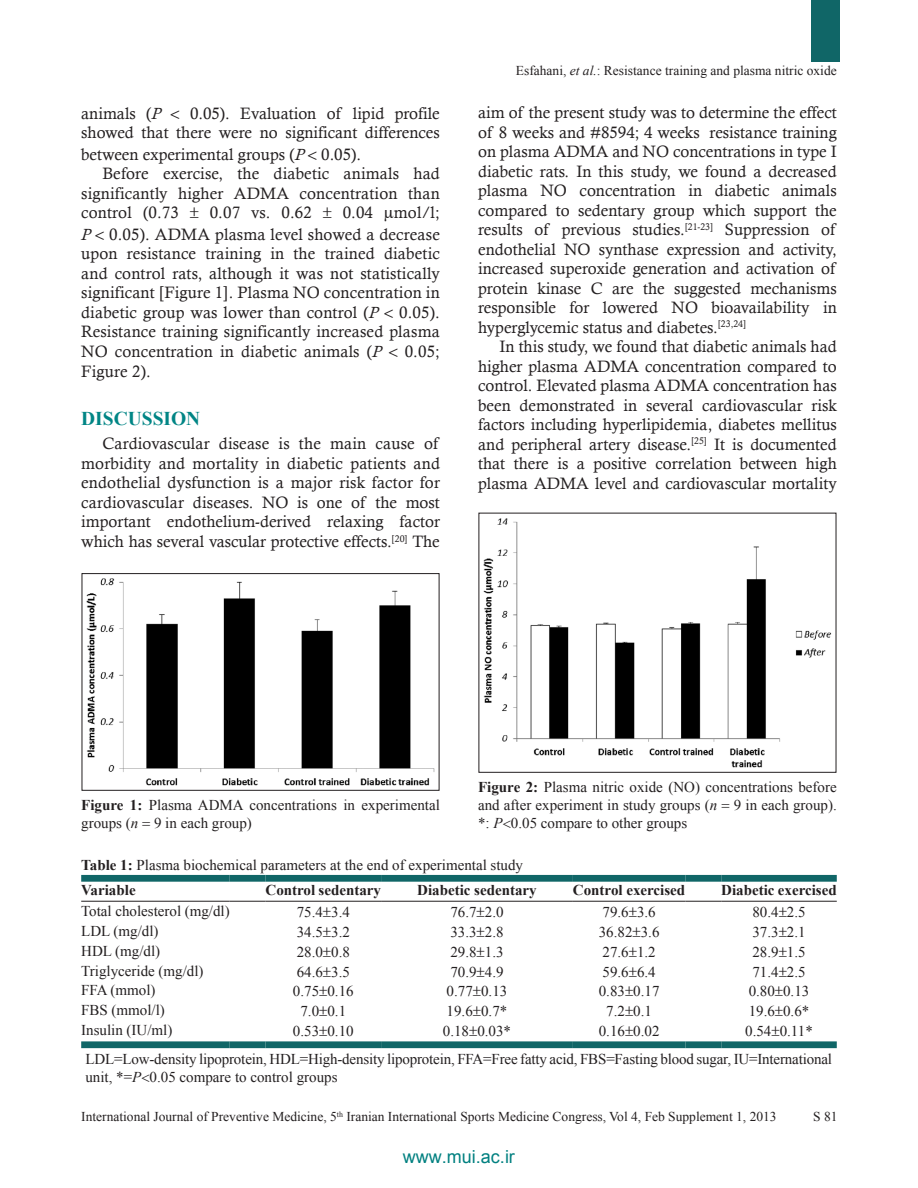
<style>
.page{position:relative;width:918px;height:1188px;background:#fff}
.page>*{position:absolute;margin:0;border:0;box-sizing:border-box;transform-origin:0 0}
.t1{font:700 19.5px "Times New Roman";color:#008585}
.t2{font:18px "Arial";color:#008080}
.TX{font:16.5px/19.5px "Calisto";color:#231f20;text-align:justify}
.TB{font:15px "Times New Roman";color:#231f20}
.FGC{font:15px/18px "Times New Roman";color:#231f20}
.TFN{font:15px/18px "Times New Roman";letter-spacing:-.01em;color:#231f20}
.TCH{font:700 15px "Times New Roman";color:#231f20}
.TT{font:15px "Times New Roman";color:#231f20}
.TBL{font:15px "Times New Roman";color:#231f20}
.t3{font:13.5px "Times New Roman";color:#231f20}
.s1{font-style:italic}
.s2{font-weight:700}
</style>
<div class="page">
<div style="left:811px;top:0;width:29px;height:61px;background:#106667"></div>
<div style="left:81px;top:1041px;width:149px;height:7px;background:#106667"></div>
<div style="left:230px;top:1041px;width:36px;height:7px;background:#106667"></div>
<div style="left:266px;top:1041px;width:115px;height:7px;background:#106667"></div>
<div style="left:381px;top:1041px;width:36px;height:7px;background:#106667"></div>
<div style="left:417px;top:1041px;width:120px;height:7px;background:#106667"></div>
<div style="left:537px;top:1041px;width:36px;height:7px;background:#106667"></div>
<div style="left:573px;top:1041px;width:112px;height:7px;background:#106667"></div>
<div style="left:685px;top:1041px;width:36px;height:7px;background:#106667"></div>
<div style="left:721px;top:1041px;width:116px;height:7px;background:#106667"></div>
<hr style="left:81px;top:901px;width:149px;height:1px;background:#231f20">
<hr style="left:230px;top:901px;width:36px;height:1px;background:#231f20">
<hr style="left:266px;top:901px;width:115px;height:1px;background:#231f20">
<hr style="left:381px;top:901px;width:36px;height:1px;background:#231f20">
<hr style="left:417px;top:901px;width:120px;height:1px;background:#231f20">
<hr style="left:537px;top:901px;width:36px;height:1px;background:#231f20">
<hr style="left:573px;top:901px;width:112px;height:1px;background:#231f20">
<hr style="left:685px;top:901px;width:36px;height:1px;background:#231f20">
<hr style="left:721px;top:901px;width:116px;height:1px;background:#231f20">
<div style="left:81px;top:875px;width:149px;height:7px;background:#106667"></div>
<div style="left:230px;top:875px;width:36px;height:7px;background:#106667"></div>
<div style="left:266px;top:875px;width:115px;height:7px;background:#106667"></div>
<div style="left:381px;top:875px;width:36px;height:7px;background:#106667"></div>
<div style="left:417px;top:875px;width:120px;height:7px;background:#106667"></div>
<div style="left:537px;top:875px;width:36px;height:7px;background:#106667"></div>
<div style="left:573px;top:875px;width:112px;height:7px;background:#106667"></div>
<div style="left:685px;top:875px;width:36px;height:7px;background:#106667"></div>
<div style="left:721px;top:875px;width:116px;height:7px;background:#106667"></div>
<img style="left:86px;top:578px;width:349px;height:208px">
<div style="left:82px;top:573px;width:357px;height:218px;border:1px solid #231f20"></div>
<img style="left:483px;top:518px;width:349px;height:250px">
<p class="TX" style="left:81px;top:103px;width:360px;text-align:right">0.05). Evaluation of lipid profile<br>showed that there were no significant differences</p>
<p class="TX" style="left:81px;top:144px;width:281px">between experimental groups (<span class="s1">P</span> 0.05).</p>
<p class="TX" style="left:81px;top:164px;width:360px;text-indent:21px">Before exercise, the diabetic animals had significantly higher ADMA concentration than control (0.73</p>
<p class="TX" style="left:81px;top:103px;width:81px">animals (<span class="s1">P</span></p>
<p class="TX" style="left:81px;top:202px;width:360px;line-height:21.3px;text-align:right">mol/l;<br><span class="s1">P</span> 0.05). ADMA plasma level showed a decrease</p>
<p class="TX" style="left:81px;top:244px;width:360px">upon resistance training in the trained diabetic and control rats, although it was not statistically significant [Figure 1]. Plasma NO concentration in diabetic group was lower than control (<span class="s1">P</span></p>
<p class="TX" style="left:210px;top:203px;width:104px">0.07 vs. 0.62</p>
<p class="TX" style="left:343px;top:203px;width:32px">0.04</p>
<p class="TX" style="left:81px;top:302px;width:360px;text-indent:318px">0.05).<br>Resistance training significantly increased plasma NO concentration in diabetic animals (<span class="s1">P</span></p>
<p class="TX" style="left:405px;top:341px;width:37px">0.05;</p>
<p class="TX" style="left:81px;top:361px;width:71px">Figure 2).</p>
<h1 class="t1" style="left:81px;top:405px;width:121px">DISCUSSION</h1>
<p class="TX" style="left:81px;top:434px;width:360px;text-indent:21px">Cardiovascular disease is the main cause of morbidity and mortality in diabetic patients and endothelial dysfunction is a major risk factor for cardiovascular diseases. NO is one of the most important endothelium‑derived relaxing factor which has several vascular protective effects.<sup>[20]</sup> The</p>
<p class="t3" style="left:516px;top:62px;width:322px">Esfahani, <span class="s1">et al.</span>: Resistance training and plasma nitric oxide</p>
<p class="TX" style="left:478px;top:102px;width:360px">aim of the present study was to determine the effect of 8 weeks and #8594; 4 weeks resistance training on plasma ADMA and NO concentrations in type I diabetic rats. In this study, we found a decreased plasma NO concentration in diabetic animals compared to sedentary group which support the results of previous studies.<sup>[21‑23]</sup> Suppression of endothelial NO synthase expression and activity, increased superoxide generation and activation of protein kinase C are the suggested mechanisms responsible for lowered NO bioavailability in hyperglycemic status and diabetes.<sup>[23,24]</sup></p>
<p class="TX" style="left:478px;top:336px;width:360px;text-indent:21px">In this study, we found that diabetic animals had higher plasma ADMA concentration compared to control. Elevated plasma ADMA concentration has been demonstrated in several cardiovascular risk factors including hyperlipidemia, diabetes mellitus and peripheral artery disease.<sup>[25]</sup> It is documented that there is a positive correlation between high plasma ADMA level and cardiovascular mortality</p>
<p class="FGC" style="left:81px;top:796px;width:360px"><span class="s2">Figure 1:</span> Plasma ADMA concentrations in experimental groups (<span class="s1">n</span> 9 in each group)</p>
<p class="FGC" style="left:478px;top:778px;width:360px;text-align:justify"><span class="s2">Figure 2:</span> Plasma nitric oxide (NO) concentrations before and after experiment in study groups (<span class="s1">n</span> 9 in each group). *: <span class="s1">P</span> 0.05 compare to other groups</p>
<p class="TT" style="left:81px;top:855px;width:443px"><span class="s2">Table 1:</span> Plasma biochemical parameters at the end of experimental study</p>
<p class="TCH" style="left:81px;top:879px;width:56px">Variable</p>
<p class="TCH" style="left:266px;top:879px;width:117px">Control sedentary</p>
<p class="TCH" style="left:417px;top:879px;width:121px">Diabetic sedentary</p>
<p class="TCH" style="left:573px;top:879px;width:114px">Control exercised</p>
<p class="TCH" style="left:721px;top:879px;width:117px">Diabetic exercised</p>
<p class="TB" style="left:81px;top:901px;width:150px">Total cholesterol (mg/dl)</p>
<p class="TB" style="left:297px;top:902px;width:55px">75.4 3.4</p>
<p class="TB" style="left:450px;top:902px;width:55px">76.7 2.0</p>
<p class="TB" style="left:603px;top:902px;width:55px">79.6 3.6</p>
<p class="TB" style="left:752px;top:902px;width:55px">80.4 2.5</p>
<p class="TB" style="left:81px;top:921px;width:79px">LDL (mg/dl)</p>
<p class="TB" style="left:297px;top:922px;width:55px">34.5 3.2</p>
<p class="TB" style="left:450px;top:922px;width:55px">33.3 2.8</p>
<p class="TB" style="left:599px;top:922px;width:62px">36.82 3.6</p>
<p class="TB" style="left:752px;top:922px;width:55px">37.3 2.1</p>
<p class="TB" style="left:81px;top:941px;width:81px">HDL (mg/dl)</p>
<p class="TB" style="left:297px;top:942px;width:55px">28.0 0.8</p>
<p class="TB" style="left:450px;top:942px;width:55px">29.8 1.3</p>
<p class="TB" style="left:603px;top:942px;width:55px">27.6 1.2</p>
<p class="TB" style="left:752px;top:942px;width:55px">28.9 1.5</p>
<p class="TB" style="left:81px;top:960px;width:124px">Triglyceride (mg/dl)</p>
<p class="TB" style="left:297px;top:961px;width:55px">64.6 3.5</p>
<p class="TB" style="left:450px;top:961px;width:55px">70.9 4.9</p>
<p class="TB" style="left:603px;top:961px;width:55px">59.6 6.4</p>
<p class="TB" style="left:752px;top:961px;width:55px">71.4 2.5</p>
<p class="TB" style="left:81px;top:980px;width:76px">FFA (mmol)</p>
<p class="TB" style="left:293px;top:981px;width:62px">0.75 0.16</p>
<p class="TB" style="left:447px;top:981px;width:62px">0.77 0.13</p>
<p class="TB" style="left:599px;top:981px;width:62px">0.83 0.17</p>
<p class="TB" style="left:749px;top:981px;width:62px">0.80 0.13</p>
<p class="TB" style="left:81px;top:1000px;width:85px">FBS (mmol/l)</p>
<p class="TB" style="left:300px;top:1001px;width:47px">7.0 0.1</p>
<p class="TB" style="left:447px;top:1001px;width:62px">19.6 0.7*</p>
<p class="TB" style="left:606px;top:1001px;width:47px">7.2 0.1</p>
<p class="TB" style="left:749px;top:1001px;width:62px">19.6 0.6*</p>
<p class="TBL" style="left:81px;top:1020px;width:93px">Insulin (IU/ml)</p>
<p class="TBL" style="left:293px;top:1021px;width:62px">0.53 0.10</p>
<p class="TBL" style="left:443px;top:1021px;width:70px">0.18 0.03*</p>
<p class="TBL" style="left:599px;top:1021px;width:62px">0.16 0.02</p>
<p class="TBL" style="left:745px;top:1021px;width:69px">0.54 0.11*</p>
<p class="TFN" style="left:85px;top:1049px;width:748px">LDL=Low‑density lipoprotein, HDL=High‑density lipoprotein, FFA=Free fatty acid, FBS=Fasting blood sugar, IU=International unit, *=<span class="s1">P</span> 0.05 compare to control groups</p>
<p class="t3" style="left:81px;top:1108px;width:697px">International Journal of Preventive Medicine, 5<sup>th</sup> Iranian International Sports Medicine Congress, Vol 4, Feb Supplement 1, 2013</p>
<p class="t3" style="left:813px;top:1107px;width:26px">S 81</p>
<p class="t2" style="left:403px;top:1145px;width:113px">www.mui.ac.ir</p>
</div>
